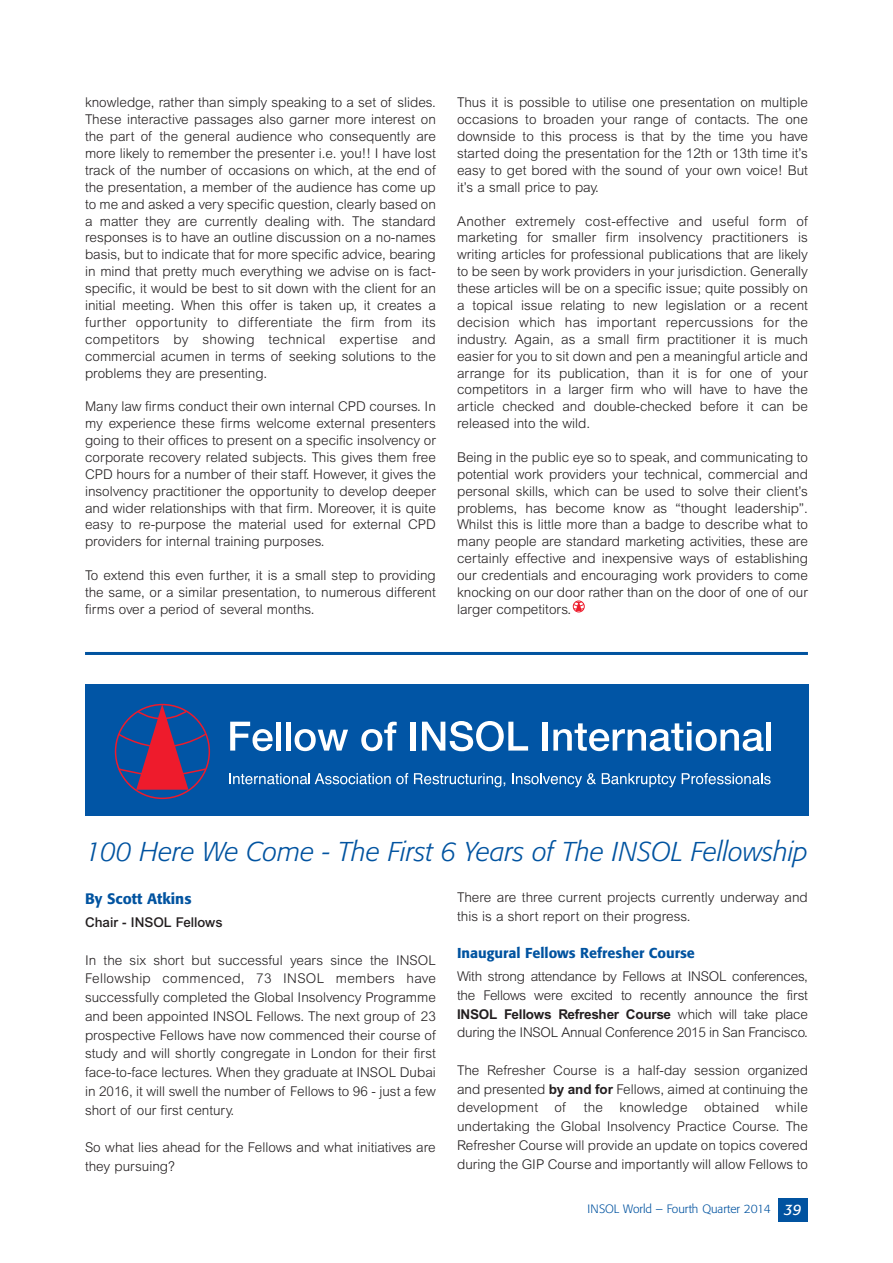
<style>
.page{position:relative;width:893px;height:1263px;background:#fff}
.page>*{position:absolute;margin:0;border:0;box-sizing:border-box;transform-origin:0 0}
.t1{font:italic 300 27px "Formata";color:#0153a0}
.t2{font:500 15px "Formata";color:#0153a0}
.t3{font:italic 15px "Formata";color:#fff}
.t4{font:500 14.25px "Formata";color:#0153a0}
.t5{font:300 13.5px/16.8px "Arial";color:#231f20;text-align:justify}
.t6{font:500 13.5px "Arial";color:#231f20}
.t7{font:300 12px "Formata";color:#0153a0}
.s1{font-weight:700}
</style>
<div class="page">
<div style="left:778px;top:1198px;width:30px;height:23px;background:#0153a0"></div>
<div style="left:573px;top:601px;width:11px;height:11px;border:1px solid #ee1b2c;border-radius:50%"></div>
<svg style="left:573px;top:601px;width:11px;height:10px"></svg>
<hr style="left:85px;top:652px;width:723px;height:3px;background:#0153a0">
<div style="left:85px;top:685px;width:723px;height:130px;background:#0155a5"></div>
<svg style="left:117px;top:704px;width:90px;height:86px;background:#54407a"></svg>
<svg style="left:230px;top:722px;width:43px;height:29px"></svg>
<div style="left:276px;top:722px;width:5px;height:28px;background:#fff"></div>
<div style="left:286px;top:722px;width:5px;height:28px;background:#fff"></div>
<svg style="left:295px;top:729px;width:53px;height:22px"></svg>
<svg style="left:361px;top:722px;width:36px;height:29px"></svg>
<div style="left:411px;top:722px;width:5px;height:28px;background:#fff"></div>
<svg style="left:422px;top:721px;width:106px;height:30px"></svg>
<div style="left:543px;top:722px;width:5px;height:28px;background:#fff"></div>
<svg style="left:553px;top:722px;width:210px;height:29px"></svg>
<div style="left:766px;top:722px;width:5px;height:28px;background:#fff"></div>
<svg style="left:229px;top:773px;width:179px;height:11px;background:#4e88c0"></svg>
<svg style="left:414px;top:773px;width:91px;height:14px"></svg>
<svg style="left:512px;top:773px;width:84px;height:14px"></svg>
<svg style="left:602px;top:773px;width:74px;height:14px"></svg>
<svg style="left:682px;top:773px;width:89px;height:11px"></svg>
<p class="t5" style="left:85px;top:96px;width:352px">knowledge, rather than simply speaking to a set of slides.<br>These interactive passages also garner more interest on the part of the general audience who consequently are more likely to remember the presenter i.e. you!! I have lost track of the number of occasions on which, at the end of the presentation, a member of the audience has come up to me and asked a very specific question, clearly based on a matter they are currently dealing with. The standard responses is to have an outline discussion on a no-names basis, but to indicate that for more specific advice, bearing in mind that pretty much everything we advise on is fact&shy;specific, it would be best to sit down with the client for an initial meeting. When this offer is taken up, it creates a further opportunity to differentiate the firm from its competitors by showing technical expertise and commercial acumen in terms of seeking solutions to the problems they are presenting.</p>
<p class="t5" style="left:85px;top:399px;width:352px">Many law firms conduct their own internal CPD courses. In my experience these firms welcome external presenters going to their offices to present on a specific insolvency or corporate recovery related subjects. This gives them free CPD hours for a number of their staff. However, it gives the insolvency practitioner the opportunity to develop deeper and wider relationships with that firm. Moreover, it is quite easy to re-purpose the material used for external CPD providers for internal training purposes.</p>
<p class="t5" style="left:85px;top:568px;width:352px">To extend this even further, it is a small step to providing the same, or a similar presentation, to numerous different firms over a period of several months.</p>
<p class="t5" style="left:457px;top:96px;width:352px">Thus it is possible to utilise one presentation on multiple occasions to broaden your range of contacts. The one downside to this process is that by the time you have started doing the presentation for the 12th or 13th time it’s easy to get bored with the sound of your own voice! But it’s a small price to pay.</p>
<p class="t5" style="left:457px;top:214px;width:352px">Another extremely cost-effective and useful form of marketing for smaller firm insolvency practitioners is writing articles for professional publications that are likely to be seen by work providers in your jurisdiction. Generally these articles will be on a specific issue; quite possibly on a topical issue relating to new legislation or a recent decision which has important repercussions for the industry. Again, as a small firm practitioner it is much easier for you to sit down and pen a meaningful article and arrange for its publication, than it is for one of your competitors in a larger firm who will have to have the article checked and double-checked before it can be released into the wild.</p>
<p class="t5" style="left:457px;top:450px;width:352px">Being in the public eye so to speak, and communicating to potential work providers your technical, commercial and personal skills, which can be used to solve their client’s problems, has become know as “thought leadership”.<br>Whilst this is little more than a badge to describe what to many people are standard marketing activities, these are certainly effective and inexpensive ways of establishing our credentials and encouraging work providers to come knocking on our door rather than on the door of one of our larger competitors.</p>
<h1 class="t1" style="left:85px;top:840px;width:724px">100 Here We Come - The First 6 Years of The INSOL Fellowship</h1>
<p class="t2" style="left:85px;top:892px;width:108px">By Scott Atkins</p>
<p class="t6" style="left:85px;top:917px;width:139px">Chair - INSOL Fellows</p>
<p class="t5" style="left:85px;top:952px;width:352px;line-height:18.8px">In the six short but successful years since the INSOL Fellowship commenced, 73 INSOL members have successfully completed the Global Insolvency Programme and been appointed INSOL Fellows. The next group of 23 prospective Fellows have now commenced their course of study and will shortly congregate in London for their first face-to-face lectures. When they graduate at INSOL Dubai in 2016, it will swell the number of Fellows to 96 - just a few short of our first century.</p>
<p class="t5" style="left:85px;top:1139px;width:352px;line-height:18.8px">So what lies ahead for the Fellows and what initiatives are they pursuing?</p>
<p class="t5" style="left:457px;top:889px;width:352px;line-height:18.8px">There are three current projects currently underway and this is a short report on their progress.</p>
<p class="t4" style="left:457px;top:947px;width:239px">Inaugural Fellows Refresher Course</p>
<p class="t5" style="left:457px;top:968px;width:352px;line-height:18.8px">With strong attendance by Fellows at INSOL conferences, the Fellows were excited to recently announce the first <span class="s1">INSOL Fellows Refresher Course</span> which will take place during the INSOL Annual Conference 2015 in San Francisco.</p>
<p class="t5" style="left:457px;top:1062px;width:352px;line-height:18.8px">The Refresher Course is a half-day session organized and presented <span class="s1">by and for</span> Fellows, aimed at continuing the development of</p>
<p class="t5" style="left:457px;top:1099px;width:352px;line-height:18.8px;text-indent:127px">the knowledge obtained while undertaking the Global Insolvency Practice Course. The Refresher Course will provide an update on topics covered during the GIP Course and importantly will allow Fellows to</p>
<p class="t7" style="left:588px;top:1204px;width:185px">INSOL World – Fourth Quarter 2014</p>
<p class="t3" style="left:784px;top:1203px;width:19px">39</p>
</div>
